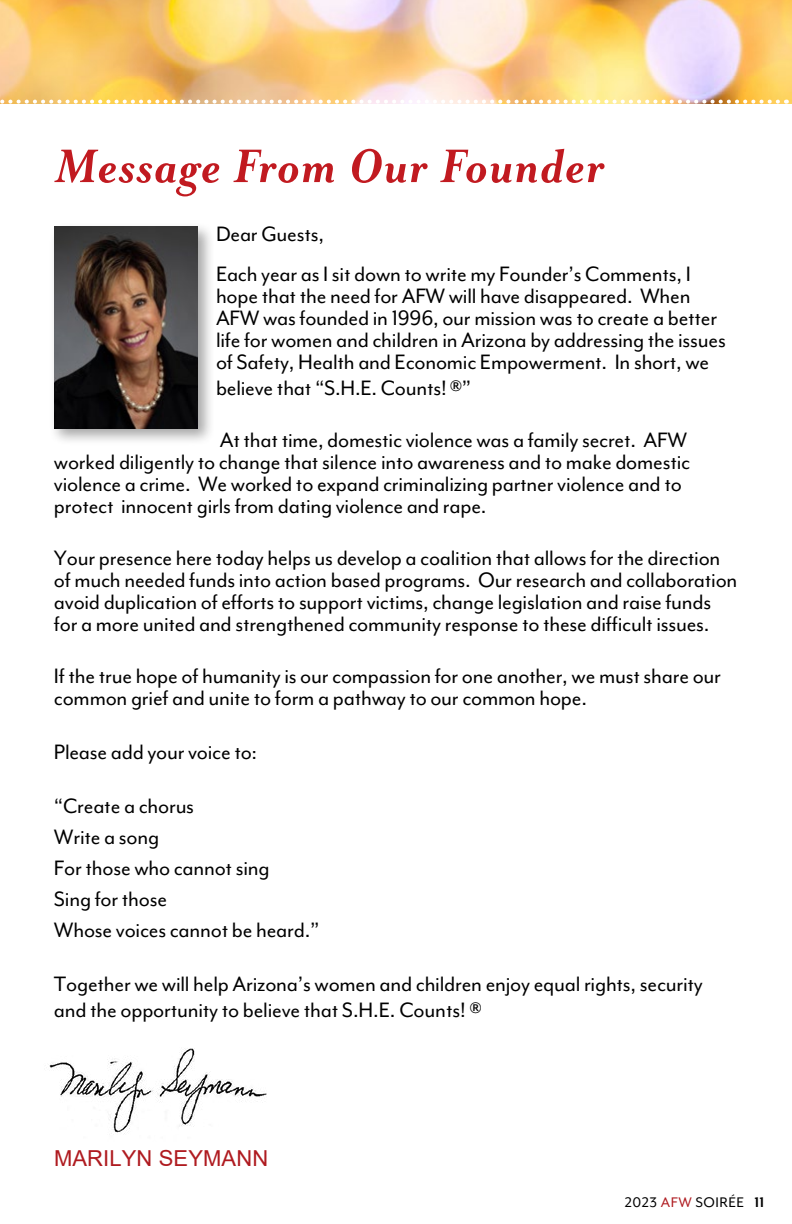
<style>
.page{position:relative;width:792px;height:1224px;background:#fff}
.page>*{position:absolute;margin:0;border:0;box-sizing:border-box;transform-origin:0 0}
.t1{font:italic 700 54px "Mrs Eaves OT";letter-spacing:.025em;color:#c11a20}
.t2{font:24px/22px "Mr Eaves Mod OT";letter-spacing:-.01em;color:#000}
.t3{font:22px "Arial";letter-spacing:.005em;color:#af1b20}
.t4{font:16px "Mr Eaves Mod OT";letter-spacing:.03em;color:#000}
.s1{color:#af1b20}
.s2{font-weight:700}
</style>
<div class="page">
<img style="left:0;top:0;width:792px;height:104px">
<svg style="left:0;top:100px;width:778px;height:4px"></svg>
<img style="left:49px;top:1048px;width:218px;height:86px">
<div style="left:49px;top:222px;width:167px;height:224px;background:#000;opacity:.35"></div>
<img style="left:54px;top:227px;width:144px;height:201px">
<h1 class="t1" style="left:55px;top:136px;width:551px">Message From Our Founder</h1>
<p class="t2" style="left:216px;top:214px;width:476px;line-height:40px">Dear Guests,<br>Each year as I sit down to write my Founder’s Comments, I</p>
<p class="t2" style="left:216px;top:285px;width:511px">hope that the need for AFW will have disappeared. When AFW was founded in 1996, our mission was to create a better life for women and children in Arizona by addressing the issues of Safety, Health and Economic Empowerment. In short, we</p>
<p class="t2" style="left:216px;top:362px;width:473px;line-height:52px">believe that “S.H.E. Counts! ®”<br>At that time, domestic violence was a family secret. AFW</p>
<p class="t2" style="left:54px;top:451px;width:638px">worked diligently to change that silence into awareness and to make domestic violence a crime. We worked to expand criminalizing partner violence and to protect innocent girls from dating violence and rape.</p>
<p class="t2" style="left:54px;top:547px;width:685px">Your presence here today helps us develop a coalition that allows for the direction of much needed funds into action based programs. Our research and collaboration avoid duplication of efforts to support victims, change legislation and raise funds for a more united and strengthened community response to these difficult issues.</p>
<p class="t2" style="left:54px;top:665px;width:669px">If the true hope of humanity is our compassion for one another, we must share our common grief and unite to form a pathway to our common hope.</p>
<p class="t2" style="left:54px;top:741px;width:205px">Please add your voice to:</p>
<p class="t2" style="left:54px;top:791px;width:267px;line-height:31px">“Create a chorus<br>Write a song<br>For those who cannot sing<br>Sing for those<br>Whose voices cannot be heard.”</p>
<p class="t2" style="left:54px;top:972px;width:650px;line-height:26px">Together we will help Arizona’s women and children enjoy equal rights, security and the opportunity to believe that S.H.E. Counts! ®</p>
<p class="t3" style="left:54px;top:1143px;width:216px">MARILYN SEYMANN</p>
<p class="t4" style="left:625px;top:1194px;width:141px">2023 <span class="s1">AFW</span> SOIRÉE <span class="s2">11</span></p>
</div>
